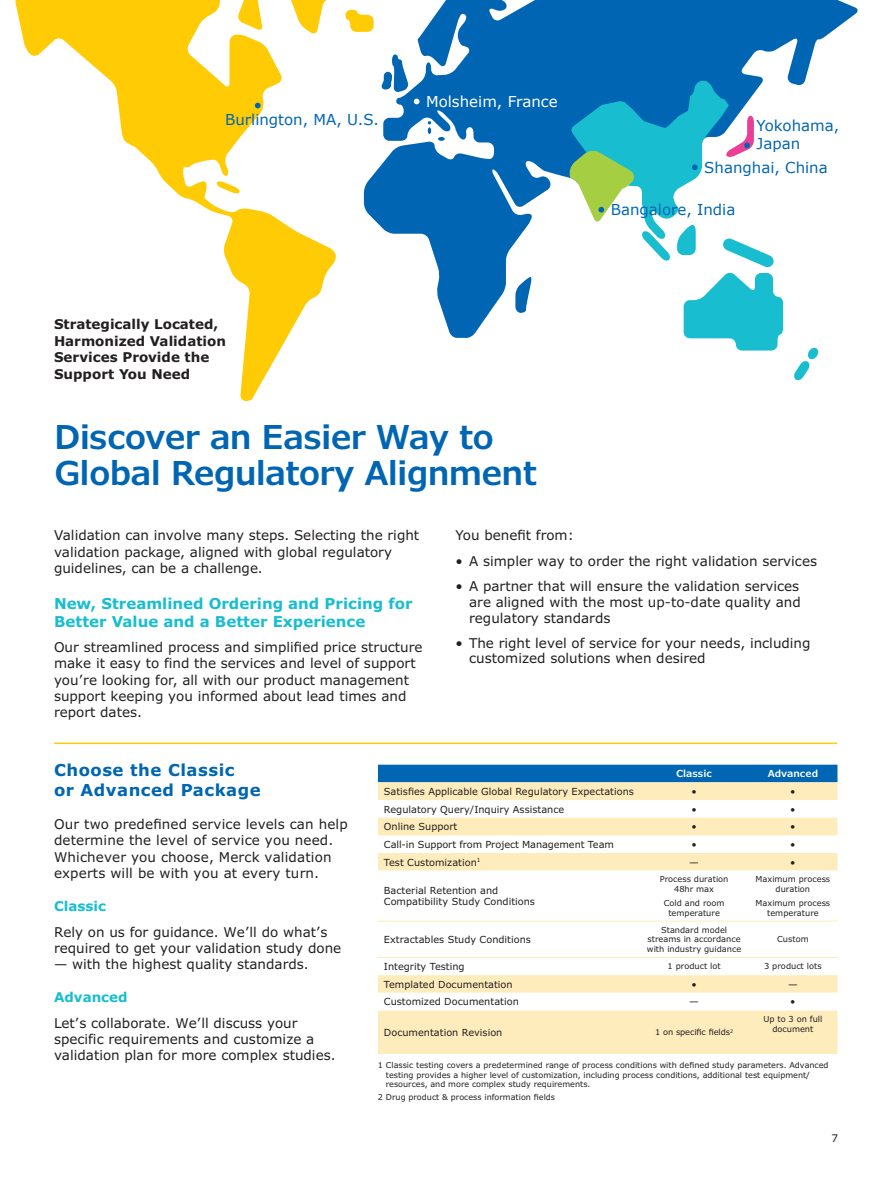
<style>
.page{position:relative;width:891px;height:1188px;background:#fff}
.page>*{position:absolute;margin:0;border:0;box-sizing:border-box;transform-origin:0 0}
.t1{font:600 33px/36px "Verdana Pro";letter-spacing:-.025em;color:#0066b3}
.t2{font:700 16.5px/19.5px "Verdana Pro";letter-spacing:.03em;color:#0066b3}
.t3{font:700 15px/18px "Verdana Pro";color:#18becf}
.t4{font:15px/18px "Verdana";color:#0066b3}
.t5{font:15px "Verdana";color:#fff}
.t6{font:13.5px/16.2px "Verdana Pro";color:#231f20}
.t7{font:700 13.5px/16.5px "Verdana Pro";color:#231f20}
.t8{font:700 13.5px "Verdana Pro";color:#18becf}
.t9{font:10.5px "Verdana Pro";color:#231f20}
.t10{font:9.75px/11.7px "Verdana Pro";color:#231f20}
.t11{font:600 9.75px "Verdana Pro";color:#fff}
.t12{font:8.25px/9.9px "Verdana Pro";color:#231f20;text-align:center}
.t13{font:8.1px/9.6px "Verdana Pro";color:#231f20}
.s1{font-family:"Verdana"}
</style>
<div class="page">
<div style="left:378px;top:765px;width:460px;height:17px;background:#0066b3"></div>
<svg style="left:378px;top:782px;width:460px;height:272px;fill:#ffecbc"></svg>
<svg style="left:378px;top:871px;width:460px;height:139px"></svg>
<hr style="left:378px;top:921px;width:262px;height:1px;background:#ffecbc">
<hr style="left:640px;top:921px;width:108px;height:1px;background:#ffecbc">
<hr style="left:748px;top:921px;width:90px;height:1px;background:#ffecbc">
<hr style="left:378px;top:957px;width:262px;height:1px;background:#ffecbc">
<hr style="left:640px;top:957px;width:108px;height:1px;background:#ffecbc">
<hr style="left:748px;top:957px;width:90px;height:1px;background:#ffecbc">
<svg style="left:364px;top:0;width:494px;height:338px;fill:#0066b3"></svg>
<svg style="left:15px;top:0;width:267px;height:147px;fill:#ffcb04"></svg>
<svg style="left:134px;top:145px;width:202px;height:256px"></svg>
<svg style="left:794px;top:347px;width:25px;height:34px"></svg>
<svg style="left:428px;top:121px;width:3px;height:13px"></svg>
<svg style="left:438px;top:137px;width:7px;height:4px"></svg>
<svg style="left:381px;top:54px;width:28px;height:39px"></svg>
<svg style="left:515px;top:277px;width:17px;height:36px"></svg>
<svg style="left:204px;top:0;width:170px;height:34px"></svg>
<svg style="left:255px;top:103px;width:6px;height:5px"></svg>
<svg style="left:414px;top:99px;width:6px;height:5px"></svg>
<svg style="left:568px;top:81px;width:215px;height:270px"></svg>
<hr style="left:54px;top:743px;width:783px;height:1px;background:#ffcb04">
<p class="t4" style="left:225px;top:111px;width:155px">Burlington, MA, U.S.</p>
<p class="t5" style="left:426px;top:92px;width:133px">Molsheim, France</p>
<p class="t7" style="left:54px;top:316px;width:174px">Strategically Located,<br>Harmonized Validation<br>Services Provide the<br>Support You Need</p>
<h1 class="t1" style="left:54px;top:419px;width:484px">Discover an Easier Way to<br>Global Regulatory Alignment</h1>
<p class="t4" style="left:757px;top:117px;width:84px">Yokohama,<br>Japan</p>
<p class="t4" style="left:704px;top:158px;width:125px">Shanghai, China</p>
<p class="t4" style="left:611px;top:201px;width:126px">Bangalore, India</p>
<p class="t6" style="left:54px;top:528px;width:367px">Validation can involve many steps. Selecting the right validation package, aligned with global regulatory guidelines, can be a challenge.</p>
<p class="t3" style="left:54px;top:594px;width:360px">New, Streamlined Ordering and Pricing for<br>Better Value and a Better Experience</p>
<p class="t6" style="left:54px;top:639px;width:370px">Our streamlined process and simplified price structure make it easy to find the services and level of support you’re looking for, all with ou<span class="s1">r</span> product management support keeping you informed <span class="s1">about</span> lead times and report dates.</p>
<p class="t6" style="left:456px;top:528px;width:120px">You benefit from:</p>
<p class="t6" style="left:456px;top:553px;width:363px">• A simpler way to order the right validation services</p>
<p class="t6" style="left:469px;top:578px;width:333px;text-align:justify;text-indent:-14px">• A partner that will ensure the validation services are aligned with the most <span class="s1">up-to-date</span> quality and regulatory standards</p>
<p class="t6" style="left:469px;top:635px;width:343px;line-height:15.6px;text-indent:-14px">• The right level of service for your needs, including customized solutions when desired</p>
<p class="t2" style="left:54px;top:761px;width:208px">Choose the Classic<br>or Advanced Package</p>
<p class="t6" style="left:54px;top:816px;width:295px">Our two predefined service levels can help determine the level of service you need.<br>Whichever you choose, M<span class="s1">erck</span> validation experts will be with you at every turn.</p>
<p class="t8" style="left:54px;top:898px;width:53px">Classic</p>
<p class="t6" style="left:54px;top:924px;width:289px">Rely on us for guidance. We’ll do what’s required to get your validation study done</p>
<p class="t6" style="left:54px;top:956px;width:256px">— with the highest quality standards.</p>
<p class="t8" style="left:54px;top:989px;width:75px">Advanced</p>
<p class="t6" style="left:54px;top:1015px;width:283px">Let’s collaborate. We’ll discuss your specific requirements and customize a validation plan for more complex studies.</p>
<p class="t11" style="left:676px;top:767px;width:37px">Classic</p>
<p class="t11" style="left:768px;top:767px;width:52px">Advanced</p>
<p class="t10" style="left:384px;top:786px;width:252px">Satisfies Applicable Global Regulatory Expectations</p>
<p class="t10" style="left:691px;top:786px;width:7px">•</p>
<p class="t10" style="left:790px;top:786px;width:7px">•</p>
<p class="t10" style="left:384px;top:803px;width:182px">Regulatory Query/Inquiry Assistance</p>
<p class="t10" style="left:691px;top:803px;width:7px">•</p>
<p class="t10" style="left:790px;top:803px;width:7px">•</p>
<p class="t10" style="left:384px;top:821px;width:75px">Online Support</p>
<p class="t10" style="left:691px;top:821px;width:7px">•</p>
<p class="t10" style="left:790px;top:821px;width:7px">•</p>
<p class="t10" style="left:384px;top:839px;width:232px">Call-in Support from Project Management Team</p>
<p class="t10" style="left:691px;top:839px;width:7px">•</p>
<p class="t10" style="left:790px;top:839px;width:7px">•</p>
<p class="t10" style="left:384px;top:856px;width:98px">Test Customization<sup>1</sup></p>
<p class="t10" style="left:689px;top:856px;width:11px">—</p>
<p class="t10" style="left:790px;top:856px;width:7px">•</p>
<p class="t10" style="left:384px;top:885px;width:153px">Bacterial Retention and<br>Compatibility Study Conditions</p>
<p class="t12" style="left:660px;top:874px;width:70px">Process duration<br>48hr max</p>
<p class="t12" style="left:664px;top:898px;width:62px">Cold and room temperature</p>
<p class="t12" style="left:756px;top:874px;width:76px">Maximum process duration</p>
<p class="t12" style="left:756px;top:898px;width:76px">Maximum process temperature</p>
<p class="t10" style="left:384px;top:934px;width:149px">Extractables Study Conditions</p>
<p class="t12" style="left:647px;top:925px;width:96px">Standard model streams in accordance with industry guidance</p>
<p class="t12" style="left:777px;top:935px;width:33px">Custom</p>
<p class="t10" style="left:384px;top:961px;width:82px">Integrity Testing</p>
<p class="t12" style="left:668px;top:962px;width:55px">1 product lot</p>
<p class="t12" style="left:764px;top:962px;width:59px">3 product lots</p>
<p class="t10" style="left:384px;top:978px;width:130px">Templated Documentation</p>
<p class="t10" style="left:691px;top:978px;width:7px">•</p>
<p class="t10" style="left:788px;top:978px;width:11px">—</p>
<p class="t10" style="left:384px;top:996px;width:136px">Customized Documentation</p>
<p class="t10" style="left:689px;top:996px;width:11px">—</p>
<p class="t10" style="left:790px;top:996px;width:7px">•</p>
<p class="t10" style="left:384px;top:1027px;width:120px">Documentation Revision</p>
<p class="t12" style="left:655px;top:1028px;width:79px">1 on specific fields<sup>2</sup></p>
<p class="t12" style="left:763px;top:1014px;width:61px">Up to 3 on full document</p>
<p class="t13" style="left:386px;top:1060px;width:444px;text-indent:-8px">1 Classic testing covers a predetermined range of process conditions with defined study parameters. Advanced testing provides a higher level of customization, including process conditions, additional test equipment/ resources, and more complex study requirements.</p>
<p class="t13" style="left:378px;top:1093px;width:179px">2 Drug product &amp; process information fields</p>
<p class="t9" style="left:832px;top:1131px;width:8px">7</p>
</div>
